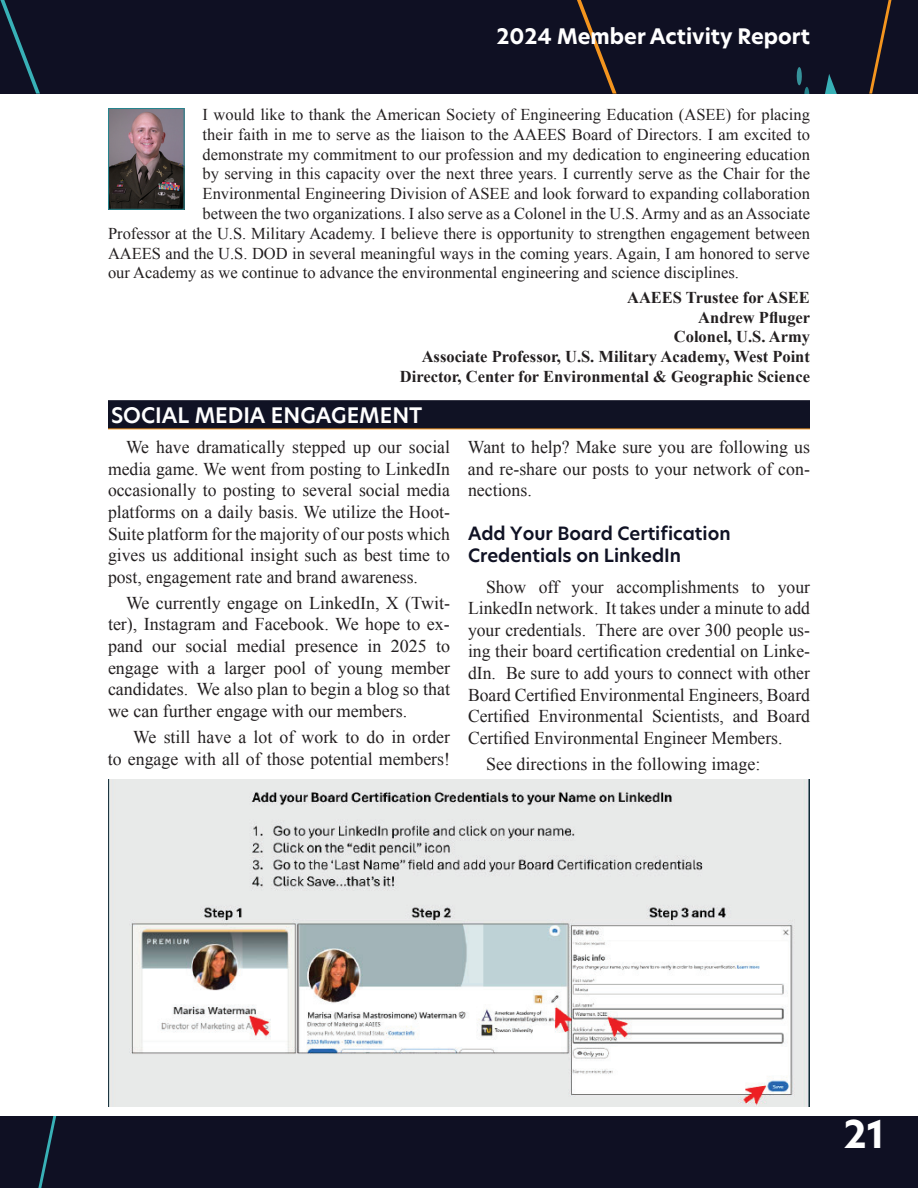
<style>
.page{position:relative;width:918px;height:1188px;background:#fff}
.page>*{position:absolute;margin:0;border:0;box-sizing:border-box;transform-origin:0 0}
.t1{font:700 37.5px "New Hero";color:#fff}
.t2{font:700 21px "New Hero";color:#fff}
.t3{font:600 21px "New Hero";color:#fff}
.t4{font:18px/21.6px "Times New Roman";color:#231f20;text-align:justify}
.t5{font:600 18px/21.6px "New Hero";color:#101224}
.t6{font:16.5px "Times New Roman";color:#231f20}
.t7{font:700 16.5px/19.8px "Times New Roman";color:#231f20;text-align:right}
</style>
<div class="page">
<div style="left:0;top:0;width:918px;height:94px;background:#0f1023"></div>
<svg style="left:0;top:0;width:40px;height:94px"></svg>
<svg style="left:577px;top:0;width:314px;height:94px"></svg>
<div style="left:0;top:1116px;width:918px;height:72px;background:#0f1023"></div>
<svg style="left:38px;top:1116px;width:18px;height:72px"></svg>
<img style="left:110px;top:110px;width:73px;height:98px">
<div style="left:108px;top:108px;width:77px;height:102px;border:1px solid #27848d"></div>
<img style="left:108px;top:779px;width:702px;height:328px">
<div style="left:108px;top:400px;width:702px;height:29px;background:#101224"></div>
<hr style="left:108px;top:429px;width:702px;height:1px;background:#f4951f">
<p class="t2" style="left:497px;top:22px;width:315px">2024 Member Activity Report</p>
<p class="t6" style="left:203px;top:103px;width:609px">I would like to thank the American Society of Engineering Education (ASEE) for placing</p>
<p class="t6" style="left:203px;top:123px;width:609px">their faith in me to serve as the liaison to the AAEES Board of Directors. I am excited to</p>
<p class="t6" style="left:203px;top:143px;width:609px">demonstrate my commitment to our profession and my dedication to engineering education</p>
<p class="t6" style="left:203px;top:163px;width:609px">by serving in this capacity over the next three years. I currently serve as the Chair for the</p>
<p class="t6" style="left:203px;top:183px;width:609px">Environmental Engineering Division of ASEE and look forward to expanding collaboration</p>
<p class="t6" style="left:203px;top:202px;width:609px">between the two organizations. I also serve as a Colonel in the U.S. Army and as an Associate</p>
<p class="t6" style="left:108px;top:222px;width:703px">Professor at the U.S. Military Academy. I believe there is opportunity to strengthen engagement between</p>
<p class="t6" style="left:108px;top:242px;width:703px">AAEES and the U.S. DOD in several meaningful ways in the coming years. Again, I am honored to serve</p>
<p class="t6" style="left:108px;top:262px;width:632px">our Academy as we continue to advance the environmental engineering and science disciplines.</p>
<p class="t7" style="left:400px;top:287px;width:412px">AAEES Trustee for ASEE<br>Andrew Pfluger<br>Colonel, U.S. Army<br>Associate Professor, U.S. Military Academy, West Point Director, Center for Environmental &amp; Geographic Science</p>
<p class="t3" style="left:111px;top:401px;width:313px">SOCIAL MEDIA ENGAGEMENT</p>
<p class="t4" style="left:108px;top:436px;width:344px;text-indent:18px">We have dramatically stepped up our social media game. We went from posting to LinkedIn occasionally to posting to several social media platforms on a daily basis. We utilize the Hoot-Suite platform for the majority of our posts which gives us additional insight such as best time to post, engagement rate and brand awareness.</p>
<p class="t4" style="left:108px;top:592px;width:344px;text-indent:18px">We currently engage on LinkedIn, X (Twit&shy;ter), Instagram and Facebook. We hope to ex&shy;pand our social medial presence in 2025 to engage with a larger pool of young member candidates. We also plan to begin a blog so that we can further engage with our members.</p>
<p class="t4" style="left:108px;top:726px;width:344px;text-align:right">We still have a lot of work to do in order<br>to engage with all of those potential members!</p>
<p class="t4" style="left:468px;top:436px;width:344px">Want to help? Make sure you are following us and re-share our posts to your network of con&shy;nections.</p>
<p class="t5" style="left:468px;top:523px;width:264px">Add Your Board Certification<br>Credentials on LinkedIn</p>
<p class="t4" style="left:468px;top:576px;width:344px;text-indent:18px">Show off your accomplishments to your LinkedIn network. It takes under a minute to add your credentials. There are over 300 people us&shy;ing their board certification credential on Linke&shy;dIn. Be sure to add yours to connect with other Board Certified Environmental Engineers, Board Certified Environmental Scientists, and Board Certified Environmental Engineer Members.</p>
<p class="t4" style="left:486px;top:753px;width:276px">See directions in the following image:</p>
<h1 class="t1" style="left:844px;top:1108px;width:42px">21</h1>
</div>
